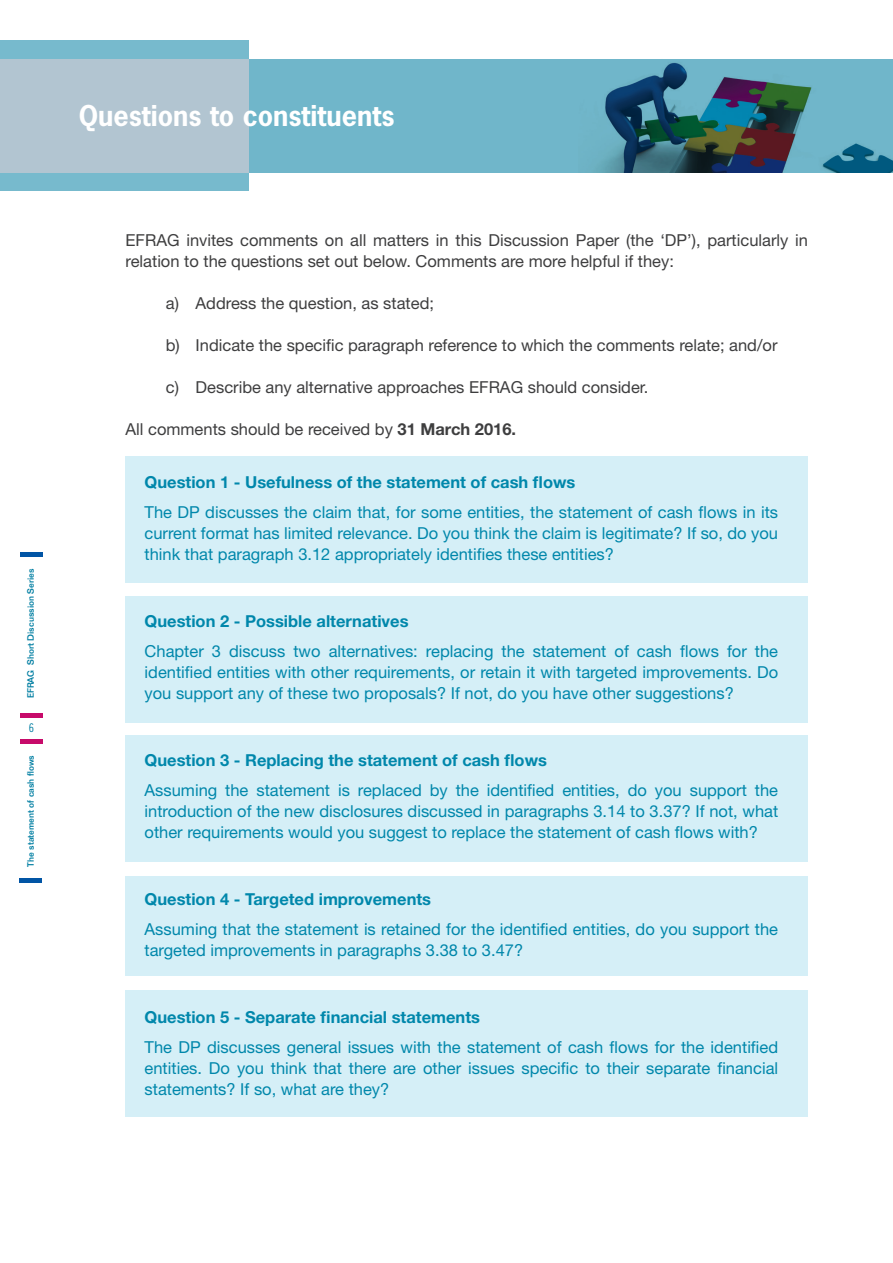
<style>
.page{position:relative;width:893px;height:1263px;background:#fff}
.page>*{position:absolute;margin:0;border:0;box-sizing:border-box;transform-origin:0 0}
.t1{font:700 27px "News Gothic Std";color:#fff}
.abcd{font:16.5px/21px "Helvetica Neue LT Std";color:#0087ab;text-align:justify}
.abcd-2{font:16.5px/21px "Helvetica Neue LT Std";color:#3e3e3f}
.abcd-3{font:700 16.5px "Helvetica Neue LT Std";color:#0087ab}
.t2{font:12px "Trade Gothic LT Std Cn 18";color:#007ea2}
.t3{font:500 9px "Folio Std";color:#007ea2}
.s1{font-weight:700}
</style>
<div class="page">
<hr style="left:20px;top:740px;width:23px;height:4px;background:#c70a6a">
<hr style="left:20px;top:713px;width:23px;height:4px;background:#c70a6a">
<hr style="left:20px;top:553px;width:23px;height:4px;background:#0155a5">
<div style="left:19px;top:878px;width:23px;height:5px;background:#0155a5"></div>
<div style="left:0;top:40px;width:249px;height:151px;background:#77bacd"></div>
<svg style="left:0;top:59px;width:579px;height:114px;background:#8cbccd"></svg>
<img style="left:579px;top:59px;width:314px;height:114px">
<div style="left:125px;top:456px;width:683px;height:127px;background:#d5eff7"></div>
<div style="left:125px;top:596px;width:683px;height:126px;background:#d5eff7"></div>
<div style="left:125px;top:735px;width:683px;height:126px;background:#d5eff7"></div>
<div style="left:125px;top:876px;width:683px;height:100px;background:#d5eff7"></div>
<div style="left:125px;top:990px;width:683px;height:127px;background:#d5eff7"></div>
<p class="t3" style="left:25px;top:698px;width:132px;rotate:-90deg">EFRAG Short Discussion Series</p>
<p class="t2" style="left:29px;top:721px;width:7px">6</p>
<p class="t3" style="left:25px;top:867px;width:113px;rotate:-90deg">The statement of cash flows</p>
<p class="t1" style="left:79px;top:98px;width:317px">Questions to constituents</p>
<p class="abcd-2" style="left:126px;top:229px;width:684px">EFRAG invites comments on all matters in this Discussion Paper (the ‘DP’), particularly in relation to the questions set out below. Comments are more helpful if they:</p>
<p class="abcd-2" style="left:166px;top:292px;width:270px">a) Address the question, as stated;</p>
<p class="abcd-2" style="left:166px;top:334px;width:613px">b) Indicate the specific paragraph reference to which the comments relate; and/or</p>
<p class="abcd-2" style="left:166px;top:376px;width:484px">c) Describe any alternative approaches EFRAG should consider.</p>
<p class="abcd-2" style="left:126px;top:418px;width:392px">All comments should be received by <span class="s1">31 March 2016.</span></p>
<p class="abcd-3" style="left:145px;top:472px;width:432px">Question 1 - Usefulness of the statement of cash flows</p>
<p class="abcd" style="left:145px;top:501px;width:635px">The DP discusses the claim that, for some entities, the statement of cash flows in its current format has limited relevance. Do you think the claim is legitimate? If so, do you think that paragraph 3.12 appropriately identifies these entities?</p>
<p class="abcd-3" style="left:145px;top:611px;width:265px">Question 2 - Possible alternatives</p>
<p class="abcd" style="left:145px;top:640px;width:635px">Chapter 3 discuss two alternatives: replacing the statement of cash flows for the identified entities with other requirements, or retain it with targeted improvements. Do you support any of these two proposals? If not, do you have other suggestions?</p>
<p class="abcd-3" style="left:145px;top:750px;width:404px">Question 3 - Replacing the statement of cash flows</p>
<p class="abcd" style="left:145px;top:779px;width:635px">Assuming the statement is replaced by the identified entities, do you support the introduction of the new disclosures discussed in paragraphs 3.14 to 3.37? If not, what other requirements would you suggest to replace the statement of cash flows with?</p>
<p class="abcd-3" style="left:145px;top:889px;width:288px">Question 4 - Targeted improvements</p>
<p class="abcd" style="left:145px;top:918px;width:635px">Assuming that the statement is retained for the identified entities, do you support the targeted improvements in paragraphs 3.38 to 3.47?</p>
<p class="abcd-3" style="left:145px;top:1007px;width:337px">Question 5 - Separate financial statements</p>
<p class="abcd" style="left:145px;top:1036px;width:635px">The DP discusses general issues with the statement of cash flows for the identified entities. Do you think that there are other issues specific to their separate financial statements? If so, what are they?</p>
</div>
